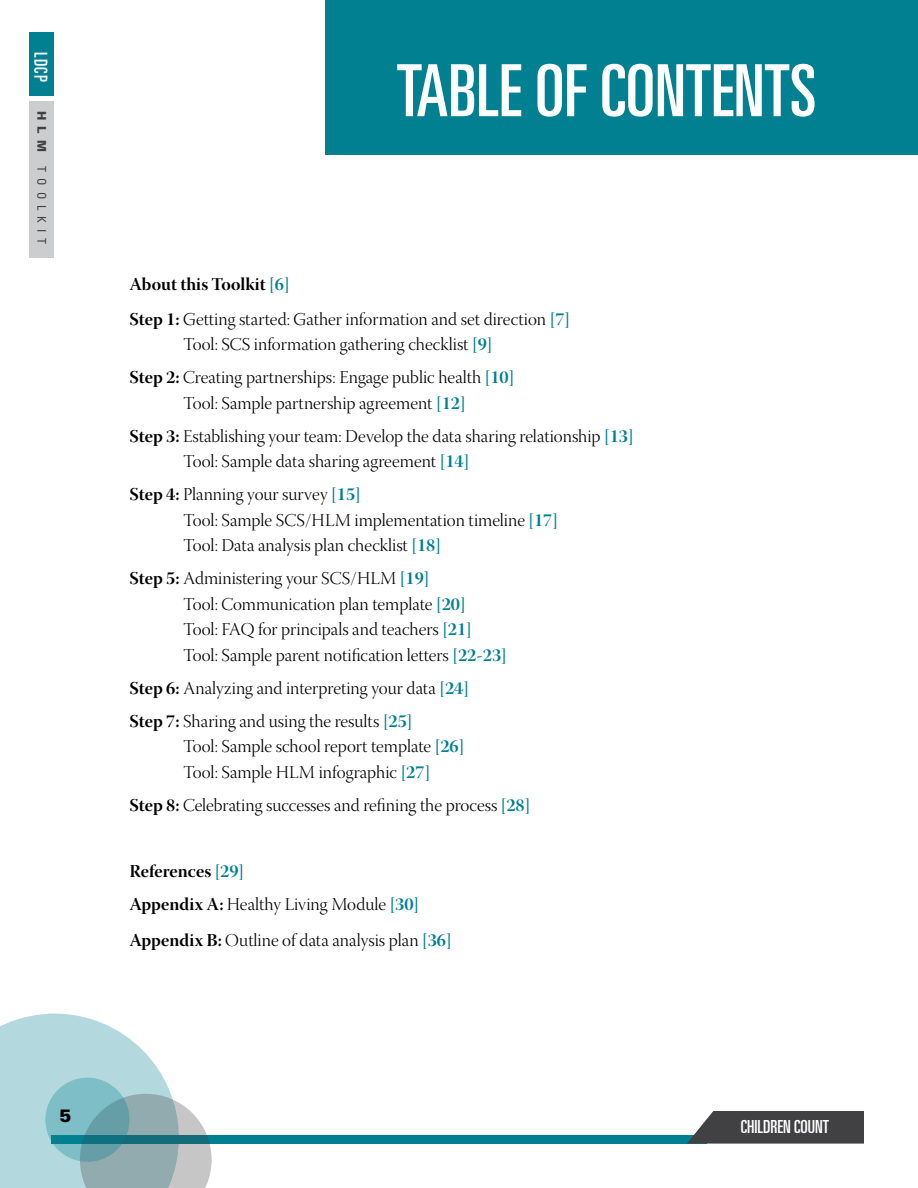
<style>
.page{position:relative;width:918px;height:1188px;background:#fff}
.page>*{position:absolute;margin:0;border:0;box-sizing:border-box;transform-origin:0 0}
.t1{font:ultra-condensed 72px "Univers LT Std";color:#fff}
.t2{font:18px/25.5px "Warnock Pro Light Disp";color:#000}
.t3{font:18px "Warnock Pro Bold Disp";color:#000}
.t4{font:ultra-condensed 18px "Univers LT Std";color:#fff}
.t5{font:900 18px "Univers LT Std";color:#000}
.t6{font:condensed 12px "Univers LT Std";letter-spacing:.5em;color:#414042}
.s1{font-weight:900;font-stretch:normal}
.s2{color:#008091}
.s3{font-family:"Warnock Pro Bold Disp"}
.s4{font-family:"Warnock Pro Bold Disp";color:#008091}
</style>
<div class="page">
<div style="left:52px;top:1135px;width:655px;height:9px;background:#008091"></div>
<svg style="left:687px;top:1111px;width:177px;height:33px;background:#4f4f51"></svg>
<svg style="left:0;top:1014px;width:212px;height:174px"></svg>
<svg style="left:45px;top:1078px;width:85px;height:84px;background:#68acb5"></svg>
<div style="left:29px;top:32px;width:25px;height:64px;background:#008091"></div>
<div style="left:29px;top:101px;width:25px;height:156px;background:#cbcdcf"></div>
<div style="left:326px;top:0;width:592px;height:154px;background:#008091"></div>
<p class="t4" style="left:51px;top:52px;width:32px;rotate:90deg">LDCP</p>
<h1 class="t1" style="left:397px;top:50px;width:421px">TABLE OF CONTENTS</h1>
<p class="t6" style="left:49px;top:111px;width:135px;rotate:90deg"><span class="s1">HLM</span> TOOLKIT</p>
<p class="t3" style="left:130px;top:273px;width:162px">About this Toolkit <span class="s2">[6]</span></p>
<p class="t2" style="left:184px;top:308px;width:388px;text-indent:-54px"><span class="s3">Step 1:</span> Getting started: Gather information and set direction <span class="s4">[7]<br></span>Tool: SCS information gathering checklist <span class="s4">[9]</span></p>
<p class="t2" style="left:130px;top:366px;width:386px;text-align:center"><span class="s3">Step 2:</span> Creating partnerships: Engage public health <span class="s4">[10]<br></span>Tool: Sample partnership agreement <span class="s4">[12]</span></p>
<p class="t2" style="left:184px;top:425px;width:452px;text-indent:-54px"><span class="s3">Step 3:</span> Establishing your team: Develop the data sharing relationship <span class="s4">[13]<br></span>Tool: Sample data sharing agreement <span class="s4">[14]</span></p>
<p class="t2" style="left:184px;top:483px;width:376px;text-indent:-54px"><span class="s3">Step 4:</span> Planning your survey <span class="s4">[15]<br></span>Tool: Sample SCS/HLM implementation timeline <span class="s4">[17]<br></span>Tool: Data analysis plan checklist <span class="s4">[18]</span></p>
<p class="t2" style="left:184px;top:567px;width:325px;text-indent:-54px"><span class="s3">Step 5:</span> Administering your SCS/HLM <span class="s4">[19]<br></span>Tool: Communication plan template <span class="s4">[20]<br></span>Tool: FAQ for principals and teachers <span class="s4">[21] </span>Tool: Sample parent notification letters <span class="s4">[22-23]</span></p>
<p class="t2" style="left:130px;top:673px;width:341px;line-height:33px"><span class="s3">Step 6:</span> Analyzing and interpreting your data <span class="s4">[24]<br></span><span class="s3">Step 7:</span> Sharing and using the results <span class="s4">[25]</span></p>
<p class="t2" style="left:184px;top:735px;width:282px">Tool: Sample school report template <span class="s4">[26]<br></span>Tool: Sample HLM infographic <span class="s4">[27]</span></p>
<p class="t2" style="left:130px;top:794px;width:402px"><span class="s3">Step 8:</span> Celebrating successes and refining the process <span class="s4">[28]</span></p>
<p class="t3" style="left:130px;top:860px;width:116px">References <span class="s2">[29]</span></p>
<p class="t2" style="left:130px;top:888px;width:324px;line-height:36px"><span class="s3">Appendix A:</span> Healthy Living Module <span class="s4">[30]<br></span><span class="s3">Appendix B:</span> Outline of data analysis plan <span class="s4">[36]</span></p>
<p class="t5" style="left:59px;top:1104px;width:14px">5</p>
<p class="t4" style="left:741px;top:1116px;width:90px">CHILDREN COUNT</p>
</div>
